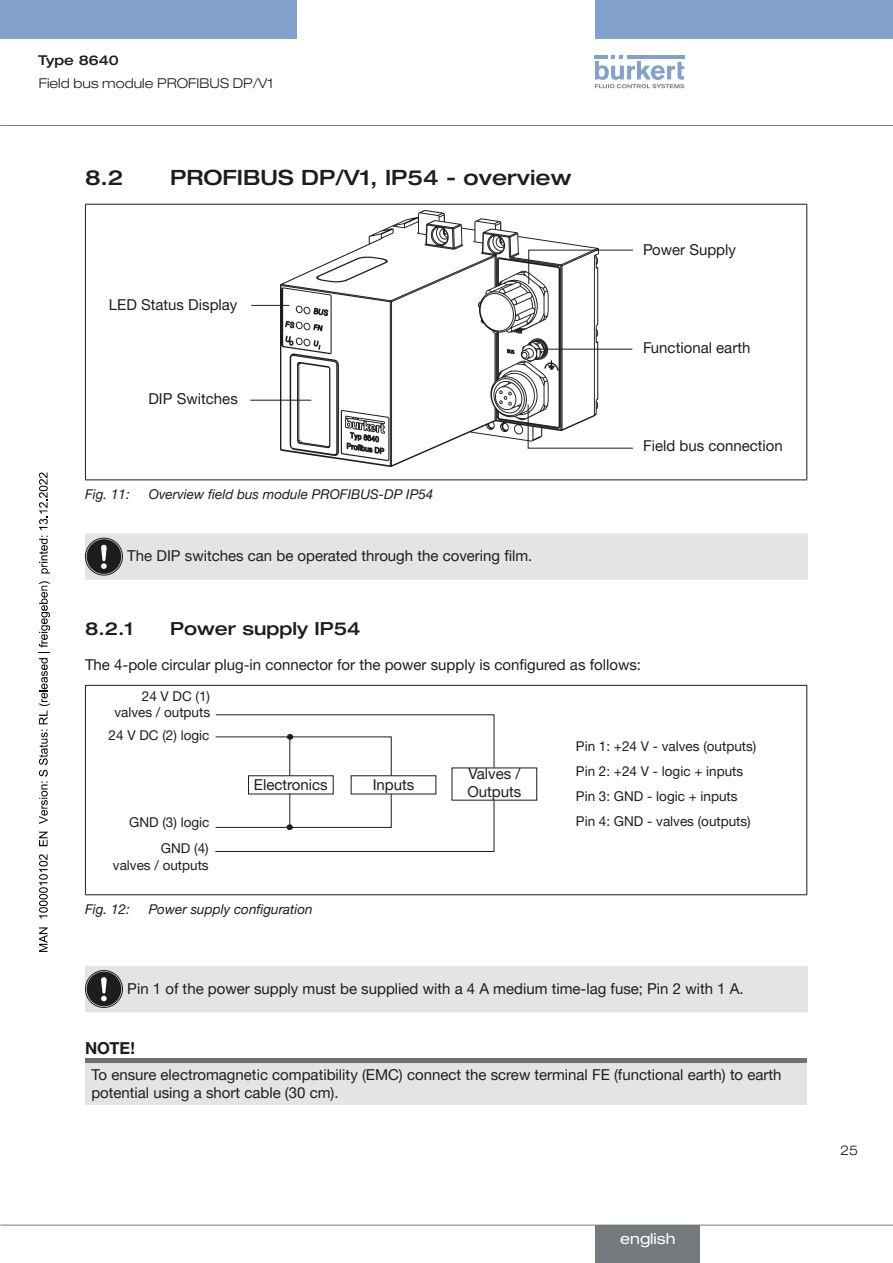
<style>
.page{position:relative;width:893px;height:1263px;background:#fff}
.page>*{position:absolute;margin:0;border:0;box-sizing:border-box;transform-origin:0 0}
.t1{font:500 expanded 21px "Helvetica Neue LTW1 G";color:#1d1d1b}
.t2{font:500 expanded 18px "Helvetica Neue LTW1 G";color:#1d1d1b}
.t3{font:700 16.5px "Helvetica Neue LTW1 G";color:#1d1d1b}
.t4{font:15px/18px "Helvetica Neue LTW1 G";color:#1d1d1b}
.t5{font:expanded 15px "Helvetica Neue LTW1 G";color:#fff}
.t6{font:13.5px/24.8px "Helvetica Neue LTW1 G";color:#1d1d1b;text-align:right}
.t7{font:italic 13.5px "Helvetica Neue LTW1 G";color:#1d1d1b}
.t8{font:300 expanded 13.5px "Helvetica Neue LTW1 G";color:#1d1d1b}
.t9{font:500 expanded 13.5px "Helvetica Neue LTW1 G";color:#1d1d1b}
</style>
<div class="page">
<div style="left:0;top:0;width:297px;height:38px;background:#82a2cd"></div>
<div style="left:595px;top:0;width:298px;height:38px;background:#82a2cd"></div>
<svg style="left:595px;top:55px;width:89px;height:33px"></svg>
<hr style="left:0;top:125px;width:893px;height:1px;background:#73797d">
<hr style="left:85px;top:204px;width:722px;height:1px;background:#1d1d1b">
<hr style="left:85px;top:205px;width:1px;height:274px;background:#1d1d1b">
<hr style="left:806px;top:205px;width:1px;height:274px;background:#1d1d1b">
<hr style="left:85px;top:479px;width:722px;height:1px;background:#1d1d1b">
<img style="left:281px;top:210px;width:318px;height:257px">
<svg style="left:527px;top:404px;width:106px;height:45px"></svg>
<hr style="left:537px;top:349px;width:95px;height:1px;background:#1d1d1b">
<svg style="left:528px;top:249px;width:105px;height:36px"></svg>
<hr style="left:250px;top:400px;width:61px;height:1px;background:#1d1d1b">
<hr style="left:251px;top:305px;width:38px;height:1px;background:#1d1d1b">
<div style="left:85px;top:533px;width:723px;height:47px;background:#e4e4e3"></div>
<hr style="left:85px;top:685px;width:722px;height:1px;background:#1d1d1b">
<hr style="left:85px;top:686px;width:1px;height:208px;background:#1d1d1b">
<hr style="left:806px;top:686px;width:1px;height:208px;background:#1d1d1b">
<hr style="left:85px;top:894px;width:722px;height:1px;background:#1d1d1b">
<svg style="left:215px;top:714px;width:280px;height:62px"></svg>
<svg style="left:215px;top:793px;width:280px;height:59px"></svg>
<div style="left:85px;top:966px;width:723px;height:46px;background:#e4e4e3"></div>
<hr style="left:85px;top:1058px;width:721px;height:4px;background:#70706f">
<div style="left:85px;top:1062px;width:721px;height:42px;background:#e4e4e3"></div>
<hr style="left:0;top:1225px;width:893px;height:1px;background:#73797d">
<div style="left:596px;top:1225px;width:104px;height:38px;background:#73797d"></div>
<svg style="left:39px;top:927px;width:9px;height:25px"></svg>
<svg style="left:39px;top:854px;width:9px;height:64px"></svg>
<svg style="left:39px;top:832px;width:9px;height:14px"></svg>
<svg style="left:39px;top:581px;width:11px;height:243px"></svg>
<svg style="left:39px;top:536px;width:11px;height:37px"></svg>
<svg style="left:39px;top:472px;width:9px;height:58px"></svg>
<p class="t9" style="left:38px;top:51px;width:82px">Type 8640</p>
<p class="t8" style="left:39px;top:75px;width:236px">Field bus module PROFIBUS DP/V1</p>
<h1 class="t1" style="left:85px;top:164px;width:40px">8.2</h1>
<h1 class="t1" style="left:170px;top:164px;width:403px">PROFIBUS DP/V1, IP54 - overview</h1>
<p class="t4" style="left:109px;top:296px;width:130px">LED Status Display</p>
<p class="t4" style="left:148px;top:389px;width:91px">DIP Switches</p>
<p class="t7" style="left:85px;top:486px;width:46px">Fig. 11:</p>
<p class="t7" style="left:149px;top:486px;width:286px">Overview field bus module PROFIBUS-DP IP54</p>
<p class="t4" style="left:127px;top:547px;width:407px">The DIP switches can be operated through the covering film.</p>
<p class="t4" style="left:643px;top:240px;width:94px">Power Supply</p>
<p class="t4" style="left:643px;top:338px;width:109px">Functional earth</p>
<p class="t4" style="left:643px;top:436px;width:141px">Field bus connection</p>
<p class="t2" style="left:85px;top:617px;width:50px">8.2.1</p>
<p class="t2" style="left:170px;top:617px;width:192px">Power supply IP54</p>
<p class="t4" style="left:85px;top:656px;width:557px">The 4-pole circular plug-in connector for the power supply is configured as follows:</p>
<p class="t6" style="left:114px;top:688px;width:97px;line-height:16.2px">24 V DC (1) valves / outputs</p>
<p class="t6" style="left:109px;top:722px;width:102px">24 V DC (2) logic</p>
<p class="t6" style="left:129px;top:809px;width:82px;line-height:26px">GND (3) logic<br>GND (4)</p>
<p class="t6" style="left:113px;top:852px;width:97px">valves / outputs</p>
<p class="t4" style="left:254px;top:776px;width:75px">Electronics</p>
<p class="t4" style="left:373px;top:776px;width:43px">Inputs</p>
<p class="t4" style="left:467px;top:765px;width:55px">Valves /<br>Outputs</p>
<p class="t7" style="left:85px;top:901px;width:46px">Fig. 12:</p>
<p class="t7" style="left:149px;top:901px;width:165px">Power supply configuration</p>
<p class="t6" style="left:576px;top:734px;width:182px;text-align:left">Pin 1: +24 V - valves (outputs)<br>Pin 2: +24 V - logic + inputs<br>Pin 3: GND - logic + inputs<br>Pin 4: GND - valves (outputs)</p>
<p class="t4" style="left:127px;top:979px;width:618px">Pin 1 of the power supply must be supplied with a 4 A medium time-lag fuse; Pin 2 with 1 A.</p>
<p class="t3" style="left:85px;top:1038px;width:51px">NOTE!</p>
<p class="t4" style="left:91px;top:1065px;width:692px">To ensure electromagnetic compatibility (EMC) connect the screw terminal FE (functional earth) to earth potential using a short cable (30 cm).</p>
<p class="t5" style="left:620px;top:1229px;width:57px">english</p>
<p class="t8" style="left:840px;top:1142px;width:20px">25</p>
</div>
